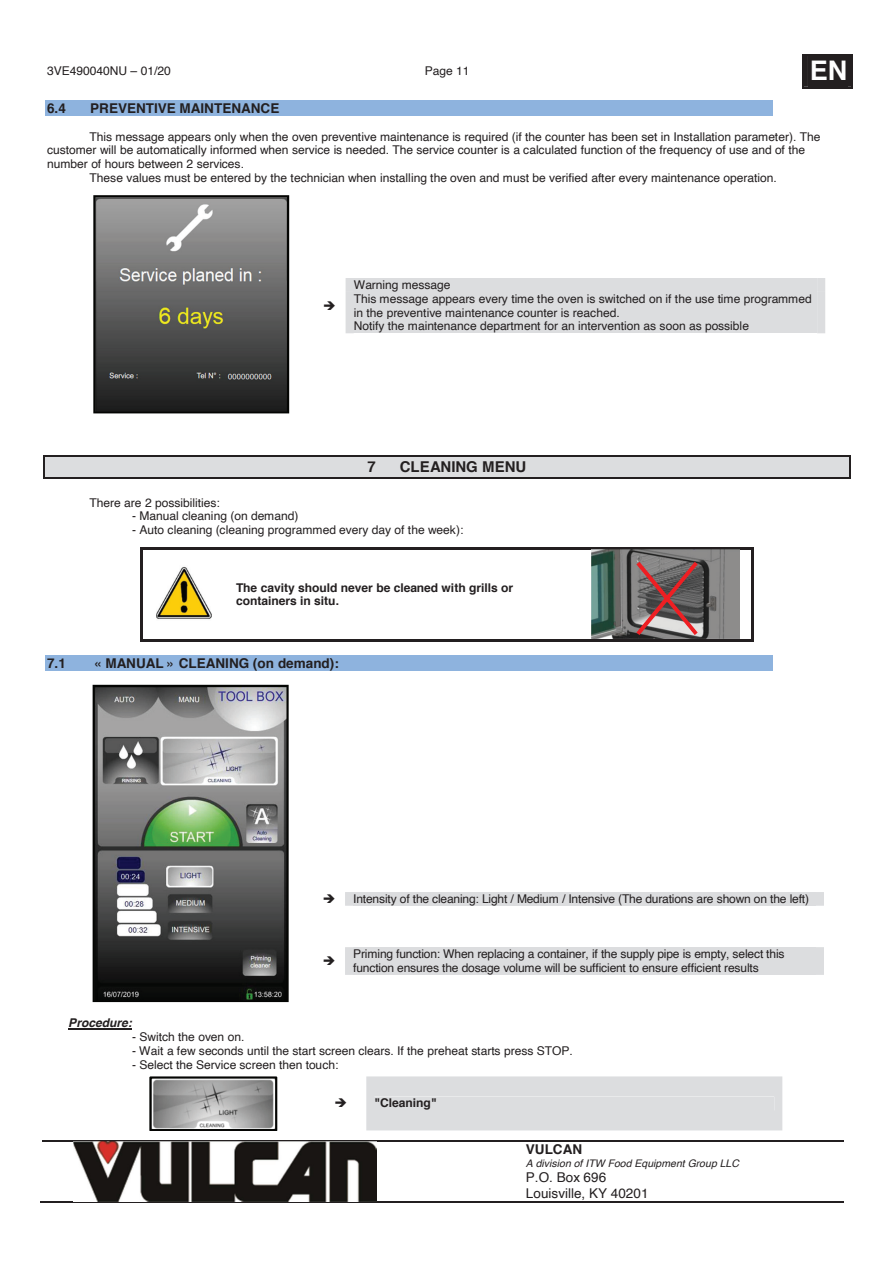
<style>
.page{position:relative;width:893px;height:1263px;background:#fff}
.page>*{position:absolute;margin:0;border:0;box-sizing:border-box;transform-origin:0 0}
.t1{font:700 27px "Helvetica";color:#fff}
.t2{font:700 15px "Helvetica";color:#231f20}
.t3{font:700 13.5px "Helvetica";color:#231f20}
.t4{font:13.5px/15.5px "Helvetica";letter-spacing:.005em;color:#231f20}
.t5{font:12px/13.8px "Helvetica";letter-spacing:-.005em;color:#231f20}
.t6{font:700 12px/13.8px "Helvetica";color:#231f20}
.t7{font:italic 700 12px "Helvetica";color:#231f20}
.t8{font:italic 10.5px "Helvetica";color:#231f20}
</style>
<div class="page">
<div style="left:802px;top:54px;width:50px;height:34px;background:#231f20"></div>
<hr style="left:42px;top:1140px;width:478px;height:2px;background:#231f20">
<hr style="left:521px;top:1140px;width:322px;height:2px;background:#231f20">
<hr style="left:41px;top:1201px;width:479px;height:1px;background:#231f20">
<hr style="left:520px;top:1201px;width:323px;height:1px;background:#231f20">
<img style="left:73px;top:1141px;width:303px;height:60px">
<div style="left:45px;top:100px;width:727px;height:16px;background:#8eb3de"></div>
<div style="left:345px;top:278px;width:479px;height:55px;background:#dcdddf"></div>
<div style="left:353px;top:292px;width:463px;height:14px;background:#dcdddf"></div>
<div style="left:353px;top:306px;width:463px;height:13px;background:#dcdddf"></div>
<div style="left:353px;top:319px;width:463px;height:14px;background:#dcdddf"></div>
<div style="left:45px;top:456px;width:804px;height:21px;background:#dcdddf"></div>
<hr style="left:45px;top:455px;width:804px;height:1px;background:#231f20">
<hr style="left:45px;top:477px;width:804px;height:1px;background:#231f20">
<hr style="left:43px;top:456px;width:2px;height:21px;background:#231f20">
<svg style="left:849px;top:455px;width:1px;height:23px"></svg>
<hr style="left:142px;top:547px;width:86px;height:2px;background:#231f20">
<hr style="left:230px;top:547px;width:348px;height:2px;background:#231f20">
<hr style="left:580px;top:547px;width:171px;height:2px;background:#231f20">
<hr style="left:140px;top:549px;width:2px;height:90px;background:#231f20">
<hr style="left:142px;top:639px;width:86px;height:3px;background:#231f20">
<hr style="left:229px;top:639px;width:349px;height:3px;background:#231f20">
<hr style="left:579px;top:639px;width:172px;height:3px;background:#231f20">
<hr style="left:751px;top:549px;width:2px;height:90px;background:#231f20">
<div style="left:45px;top:655px;width:727px;height:16px;background:#8eb3de"></div>
<svg style="left:345px;top:892px;width:478px;height:13px"></svg>
<div style="left:353px;top:892px;width:462px;height:13px;background:#dcdddf"></div>
<svg style="left:345px;top:947px;width:478px;height:28px"></svg>
<div style="left:353px;top:947px;width:462px;height:14px;background:#dcdddf"></div>
<div style="left:353px;top:961px;width:462px;height:14px;background:#dcdddf"></div>
<hr style="left:68px;top:1028px;width:64px;height:1px;background:#231f20">
<div style="left:366px;top:1076px;width:416px;height:54px;background:#dcdddf"></div>
<div style="left:374px;top:1096px;width:399px;height:14px;background:#dcdddf"></div>
<svg style="left:93px;top:195px;width:196px;height:218px;background:#616160"></svg>
<img style="left:156px;top:566px;width:56px;height:53px">
<img style="left:591px;top:549px;width:147px;height:90px">
<svg style="left:93px;top:685px;width:195px;height:317px;background:#686c68"></svg>
<svg style="left:149px;top:1076px;width:128px;height:54px;background:#999998"></svg>
<svg style="left:636px;top:562px;width:61px;height:73px;background:#876667"></svg>
<p class="t5" style="left:47px;top:64px;width:125px">3VE490040NU – 01/20</p>
<p class="t5" style="left:424px;top:64px;width:46px">Page 11</p>
<h1 class="t1" style="left:809px;top:49px;width:39px">EN</h1>
<p class="t3" style="left:47px;top:97px;width:20px">6.4</p>
<p class="t3" style="left:90px;top:97px;width:190px">PREVENTIVE MAINTENANCE</p>
<p class="t5" style="left:89px;top:130px;width:732px">This message appears only when the oven preventive maintenance is required (if the counter has been set in Installation parameter). The</p>
<p class="t5" style="left:47px;top:144px;width:759px">customer will be automatically informed when service is needed. The service counter is a calculated function of the frequency of use and of the</p>
<p class="t5" style="left:47px;top:157px;width:198px">number of hours between 2 services.</p>
<p class="t5" style="left:89px;top:171px;width:688px">These values must be entered by the technician when installing the oven and must be verified after every maintenance operation.</p>
<p class="t5" style="left:353px;top:278px;width:459px">Warning message<br>This message appears every time the oven is switched on if the use time programmed in the preventive maintenance counter is reached.<br>Notify the maintenance department for an intervention as soon as possible</p>
<p class="t2" style="left:367px;top:454px;width:10px">7</p>
<p class="t2" style="left:399px;top:454px;width:128px">CLEANING MENU</p>
<p class="t5" style="left:89px;top:496px;width:132px">There are 2 possibilities:</p>
<p class="t5" style="left:132px;top:509px;width:168px">- Manual cleaning (on demand)</p>
<p class="t5" style="left:132px;top:523px;width:332px">- Auto cleaning (cleaning programmed every day of the week):</p>
<p class="t6" style="left:236px;top:580px;width:278px">The cavity should never be cleaned with grills or containers in situ.</p>
<p class="t3" style="left:47px;top:652px;width:20px">7.1</p>
<p class="t3" style="left:94px;top:652px;width:246px">« MANUAL » CLEANING (on demand):</p>
<p class="t7" style="left:68px;top:1013px;width:65px">Procedure:</p>
<p class="t5" style="left:353px;top:892px;width:457px">Intensity of the cleaning: Light / Medium / Intensive (The durations are shown on the left)</p>
<p class="t5" style="left:353px;top:947px;width:432px">Priming function: When replacing a container, if the supply pipe is empty, select this function ensures the dosage volume will be sufficient to ensure efficient results</p>
<p class="t5" style="left:132px;top:1030px;width:114px">- Switch the oven on.</p>
<p class="t5" style="left:132px;top:1044px;width:442px">- Wait a few seconds until the start screen clears. If the preheat starts press STOP.</p>
<p class="t5" style="left:132px;top:1057px;width:208px">- Select the Service screen then touch:</p>
<p class="t6" style="left:374px;top:1096px;width:64px">"Cleaning"</p>
<p class="t3" style="left:525px;top:1138px;width:58px">VULCAN</p>
<p class="t8" style="left:525px;top:1155px;width:214px">A division of ITW Food Equipment Group LLC</p>
<p class="t4" style="left:525px;top:1170px;width:124px">P.O. Box 696<br>Louisville, KY 40201</p>
</div>
